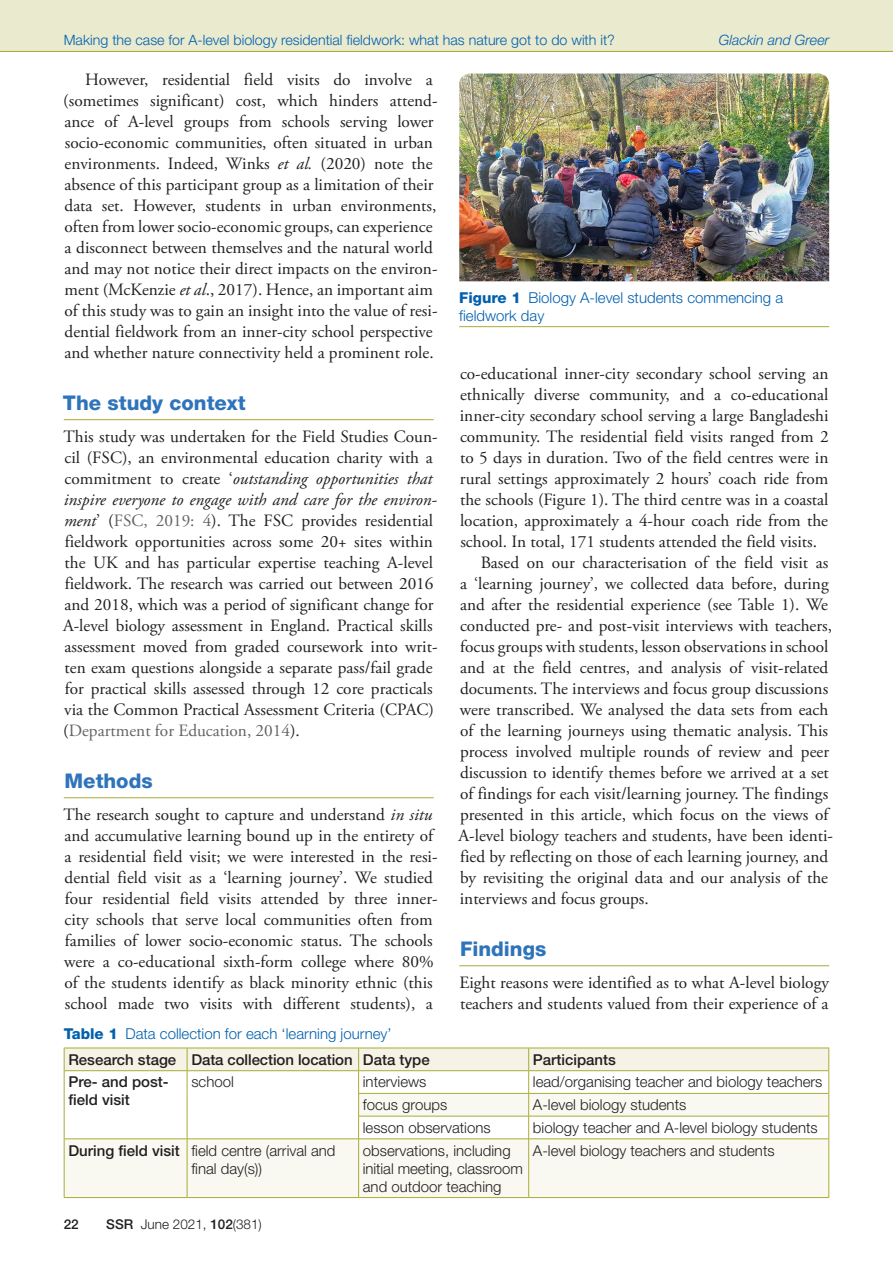
<style>
.page{position:relative;width:893px;height:1263px;background:#fff}
.page>*{position:absolute;margin:0;border:0;box-sizing:border-box;transform-origin:0 0}
.CH_A_head{font:800 20.25px "Helvetica Neue LT Std";color:#2f74ba}
.CH_body_tx_first{font:17.25px/21px "Adobe Garamond Pro";color:#231f20}
.CH_body_tx{font:17.25px/21px "Adobe Garamond Pro";color:#231f20}
.CH_table_contents{font:300 15px/18px "Helvetica Neue LT Std";color:#231f20}
.CH_table_heads{font:500 15px/18px "Helvetica Neue LT Std";color:#231f20}
.CH_figure_caption{font:300 15px/18px "Helvetica Neue LT Std";color:#0160ae}
.CH_table_title{font:300 15px "Helvetica Neue LT Std";color:#0160ae}
.CH_running_head_vers{font:300 14.25px "Helvetica Neue LT Std";color:#0160ae}
.CH_running_head_vers-2{font:italic 300 14.25px "Helvetica Neue LT Std";color:#0160ae}
.t1{font:300 13.5px "Helvetica Neue LT Std";color:#231f20}
.t2{font:500 13.5px "Helvetica Neue LT Std";color:#231f20}
.s1{font-style:italic}
.s2{color:#636366}
.s3{font-weight:800}
.s4{font-weight:500}
</style>
<div class="page">
<div style="left:0;top:0;width:893px;height:51px;background:#eaeacf"></div>
<hr style="left:0;top:51px;width:893px;height:1px;background:#a9ab38">
<hr style="left:64px;top:419px;width:370px;height:1px;background:#a9ab38">
<hr style="left:64px;top:797px;width:370px;height:1px;background:#a9ab38">
<hr style="left:459px;top:965px;width:370px;height:1px;background:#a9ab38">
<div style="left:65px;top:1139px;width:763px;height:58px;background:#f9f9f2"></div>
<hr style="left:64px;top:1047px;width:123px;height:1px;background:#a9ab38">
<hr style="left:187px;top:1047px;width:172px;height:1px;background:#a9ab38">
<hr style="left:359px;top:1047px;width:170px;height:1px;background:#a9ab38">
<hr style="left:529px;top:1047px;width:300px;height:1px;background:#a9ab38">
<hr style="left:64px;top:1139px;width:1px;height:58px;background:#a9ab38">
<hr style="left:828px;top:1139px;width:1px;height:58px;background:#a9ab38">
<hr style="left:64px;top:1197px;width:123px;height:1px;background:#a9ab38">
<hr style="left:187px;top:1197px;width:172px;height:1px;background:#a9ab38">
<hr style="left:359px;top:1197px;width:170px;height:1px;background:#a9ab38">
<hr style="left:529px;top:1197px;width:300px;height:1px;background:#a9ab38">
<hr style="left:358px;top:1139px;width:1px;height:58px;background:#a9ab38">
<hr style="left:528px;top:1139px;width:1px;height:58px;background:#a9ab38">
<svg style="left:64px;top:1048px;width:765px;height:91px"></svg>
<hr style="left:187px;top:1139px;width:1px;height:58px;background:#a9ab38">
<hr style="left:459px;top:326px;width:370px;height:1px;background:#a9ab38">
<img style="left:459px;top:74px;width:370px;height:207px">
<p class="CH_running_head_vers" style="left:64px;top:31px;width:553px">Making the case for A-level biology residential fieldwork: what has nature got to do with it?</p>
<p class="CH_running_head_vers-2" style="left:719px;top:31px;width:112px">Glackin and Greer</p>
<p class="CH_body_tx" style="left:63px;top:69px;width:376px;text-indent:22px">However, residential field visits do involve a (sometimes significant) cost, which hinders attend&shy;ance of A-level groups from schools serving lower socio-economic communities, often situated in urban environments. Indeed, Winks <span class="s1">et al.</span> (2020) note the absence of this participant group as a limitation of their data set. However, students in urban environments, often from lower socio-economic groups, can experience a disconnect between themselves and the natural world and may not notice their direct impacts on the environ&shy;ment (McKenzie <span class="s1">et al</span>., 2017). Hence, an important aim of this study was to gain an insight into the value of resi&shy;dential fieldwork from an inner-city school perspective and whether nature connectivity held a prominent role.</p>
<p class="CH_A_head" style="left:63px;top:391px;width:184px">The study context</p>
<p class="CH_body_tx_first" style="left:63px;top:426px;width:376px">This study was undertaken for the Field Studies Coun&shy;cil (FSC), an environmental education charity with a commitment to create ‘<span class="s1">outstanding opportunities that inspire everyone to engage with and care for the environ&shy;ment</span>’ (<span class="s2">FSC, 2019: 4</span>). The FSC provides residential fieldwork opportunities across some 20+ sites within the UK and has particular expertise teaching A-level fieldwork. The research was carried out between 2016 and 2018, which was a period of significant change for A-level biology assessment in England. Practical skills assessment moved from graded coursework into writ&shy;ten exam questions alongside a separate pass/fail grade for practical skills assessed through 12 core practicals via the Common Practical Assessment Criteria (CPAC) (<span class="s2">Department for Education, 2014</span>).</p>
<p class="CH_A_head" style="left:65px;top:769px;width:90px">Methods</p>
<p class="CH_body_tx_first" style="left:64px;top:804px;width:376px">The research sought to capture and understand <span class="s1">in situ </span>and accumulative learning bound up in the entirety of a residential field visit; we were interested in the resi&shy;dential field visit as a ‘learning journey’. We studied four residential field visits attended by three inner&shy;city schools that serve local communities often from families of lower socio-economic status. The schools were a co-educational sixth-form college where 80% of the students identify as black minority ethnic (this school made two visits with different students), a</p>
<p class="CH_figure_caption" style="left:459px;top:288px;width:325px"><span class="s3">Figure 1</span> Biology A-level students commencing a fieldwork day</p>
<p class="CH_body_tx_first" style="left:460px;top:363px;width:370px;text-align:justify">co-educational inner-city secondary school serving an ethnically diverse community, and a co-educational inner-city secondary school serving a large Bangladeshi community. The residential field visits ranged from 2 to 5 days in duration. Two of the field centres were in rural settings approximately 2 hours’ coach ride from the schools (Figure 1). The third centre was in a coastal location, approximately a 4-hour coach ride from the school. In total, 171 students attended the field visits.</p>
<p class="CH_body_tx" style="left:458px;top:552px;width:376px;text-indent:22px">Based on our characterisation of the field visit as a ‘learning journey’, we collected data before, during and after the residential experience (see Table 1). We conducted pre- and post-visit interviews with teachers, focus groups with students, lesson observations in school and at the field centres, and analysis of visit-related documents. The interviews and focus group discussions were transcribed. We analysed the data sets from each of the learning journeys using thematic analysis. This process involved multiple rounds of review and peer discussion to identify themes before we arrived at a set of findings for each visit/learning journey. The findings presented in this article, which focus on the views of A-level biology teachers and students, have been identi&shy;fied by reflecting on those of each learning journey, and by revisiting the original data and our analysis of the interviews and focus groups.</p>
<p class="CH_A_head" style="left:460px;top:937px;width:88px">Findings</p>
<p class="CH_body_tx_first" style="left:459px;top:972px;width:371px">Eight reasons were identified as to what A-level biology teachers and students valued from their experience of a</p>
<p class="CH_table_title" style="left:64px;top:1024px;width:329px"><span class="s3">Table 1</span> Data collection for each ‘learning journey’</p>
<p class="CH_table_heads" style="left:68px;top:1050px;width:109px">Research stage</p>
<p class="CH_table_heads" style="left:191px;top:1050px;width:163px">Data collection location</p>
<p class="CH_table_heads" style="left:363px;top:1050px;width:68px">Data type</p>
<p class="CH_table_heads" style="left:533px;top:1050px;width:85px">Participants</p>
<p class="CH_table_heads" style="left:68px;top:1073px;width:102px">Pre- and post&shy;field visit</p>
<p class="CH_table_contents" style="left:191px;top:1073px;width:44px">school</p>
<p class="CH_table_contents" style="left:363px;top:1073px;width:65px">interviews</p>
<p class="CH_table_contents" style="left:533px;top:1073px;width:291px">lead/organising teacher and biology teachers</p>
<p class="CH_table_contents" style="left:363px;top:1095px;width:86px">focus groups</p>
<p class="CH_table_contents" style="left:533px;top:1095px;width:155px">A-level biology students</p>
<p class="CH_table_contents" style="left:363px;top:1118px;width:129px">lesson observations</p>
<p class="CH_table_contents" style="left:533px;top:1118px;width:286px">biology teacher and A-level biology students</p>
<p class="CH_table_heads" style="left:68px;top:1141px;width:113px">During field visit</p>
<p class="CH_table_contents" style="left:191px;top:1141px;width:146px">field centre (arrival and final day(s))</p>
<p class="CH_table_contents" style="left:363px;top:1141px;width:162px">observations, including initial meeting, classroom and outdoor teaching</p>
<p class="CH_table_contents" style="left:533px;top:1141px;width:243px">A-level biology teachers and students</p>
<p class="t2" style="left:64px;top:1216px;width:17px">22</p>
<p class="t1" style="left:106px;top:1216px;width:157px"><span class="s4">SSR</span> June 2021, <span class="s4">102</span>(381)</p>
</div>
